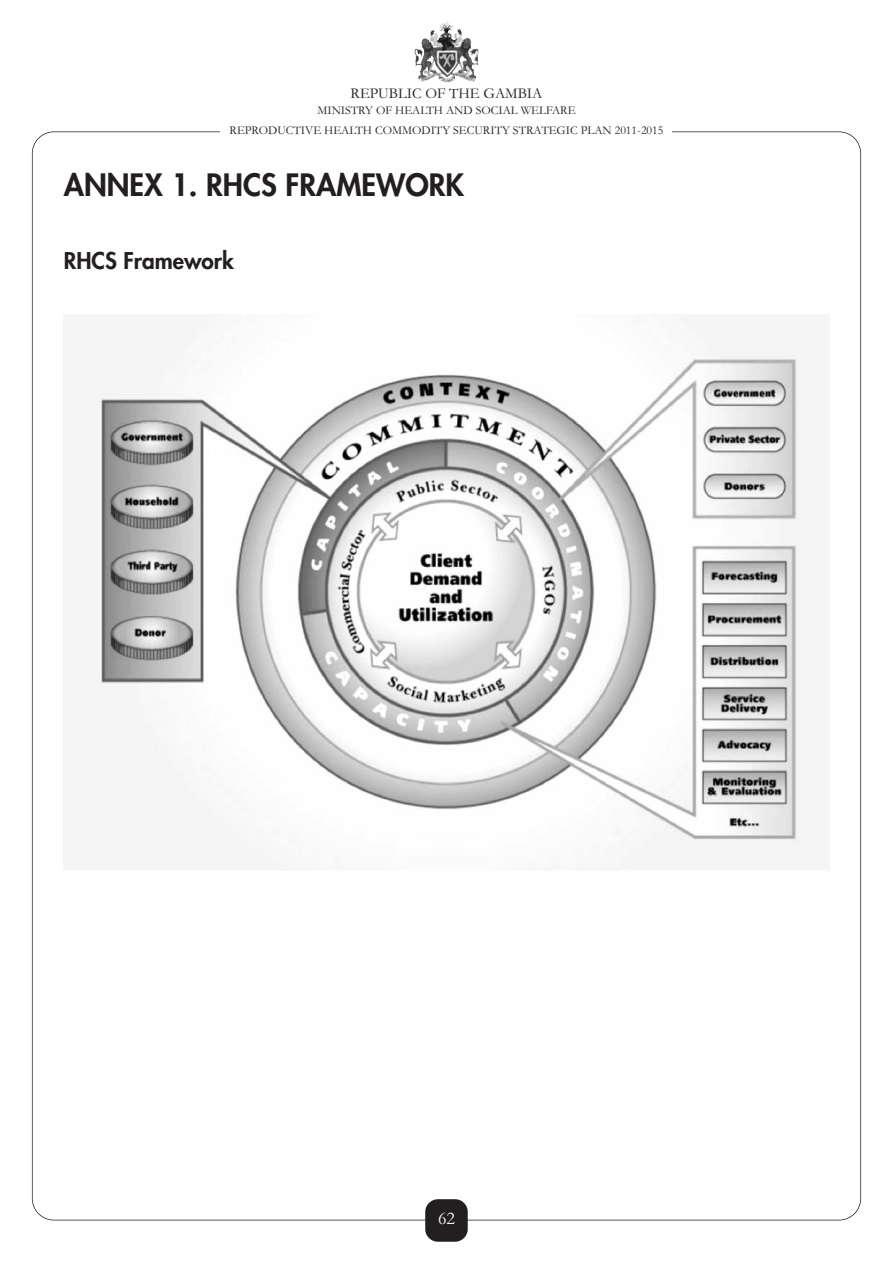
<style>
.page{position:relative;width:893px;height:1263px;background:#fff}
.page>*{position:absolute;margin:0;border:0;box-sizing:border-box;transform-origin:0 0}
.t1{font:800 30px "Futura";color:#231f20}
.t2{font:800 22.5px "Futura";color:#231f20}
.t3{font:18px "Garamond";color:#fff}
.t4{font:15px "Garamond";color:#231f20}
.t5{font:12px/19.8px "Garamond";color:#231f20;text-align:center}
</style>
<div class="page">
<img style="left:414px;top:22px;width:61px;height:60px">
<div style="left:425px;top:1199px;width:43px;height:43px;background:#231f20;border-radius:13px"></div>
<img style="left:64px;top:318px;width:765px;height:551px">
<p class="t4" style="left:351px;top:84px;width:193px">REPUBLIC OF THE GAMBIA</p>
<p class="t5" style="left:229px;top:100px;width:435px">MINISTRY OF HEALTH AND SOCIAL WELFARE<br>REPRODUCTIVE HEALTH COMMODITY SECURITY STRATEGIC PLAN 2011-2015</p>
<h1 class="t1" style="left:64px;top:170px;width:402px">ANNEX 1. RHCS FRAMEWORK</h1>
<h2 class="t2" style="left:64px;top:250px;width:172px">RHCS Framework</h2>
<h3 class="t3" style="left:438px;top:1207px;width:18px">62</h3>
</div>
